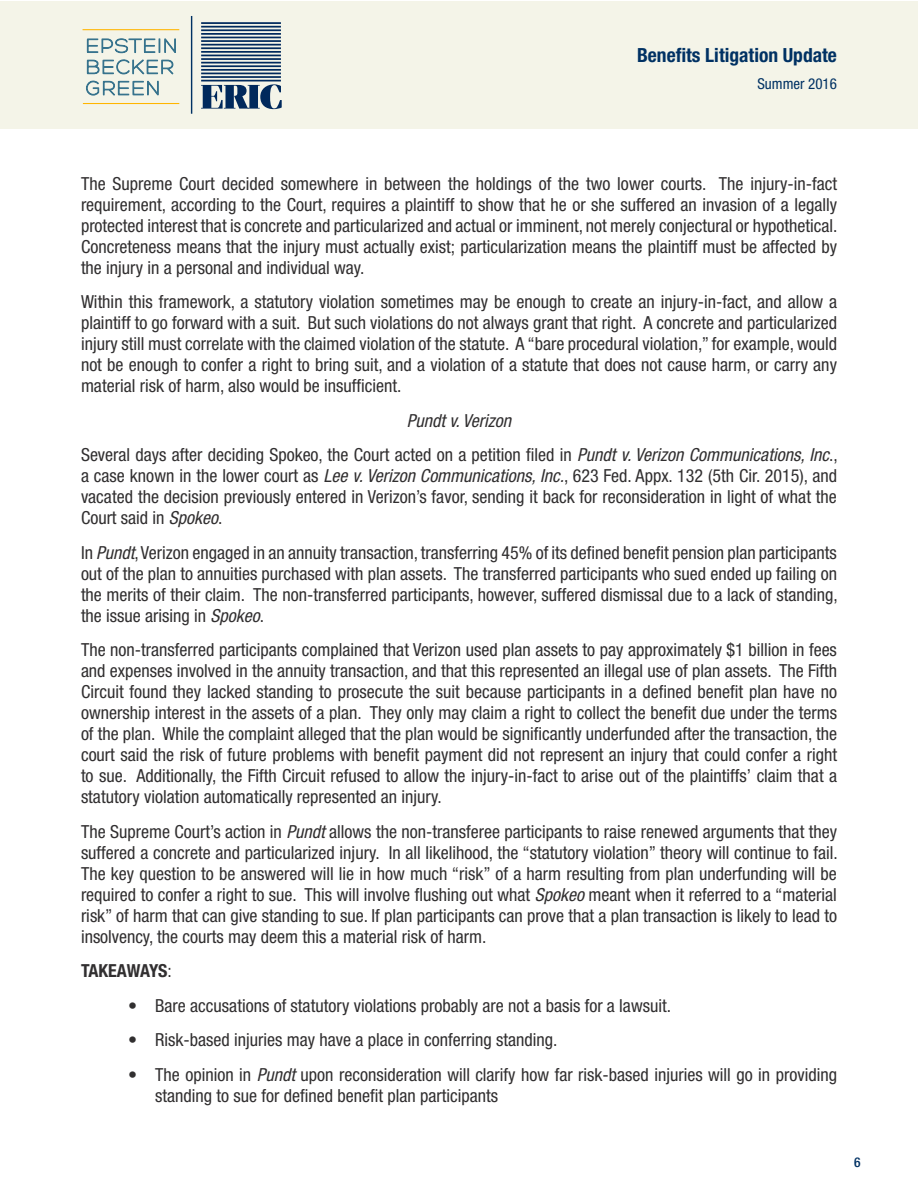
<style>
.page{position:relative;width:918px;height:1188px;background:#fff}
.page>*{position:absolute;margin:0;border:0;box-sizing:border-box;transform-origin:0 0}
.t1{font:700 condensed 19.5px "Helvetica Neue LT";color:#003163}
.Body_Text{font:condensed 18px/21px "Helvetica Neue LT";color:#312f30;text-align:justify}
.Body_Text-2{font:italic condensed 18px "Helvetica Neue LT";color:#312f30}
.Body_Text-3{font:700 condensed 18px "Helvetica Neue LT";letter-spacing:-.015em;color:#312f30}
.t2{font:condensed 15px "Helvetica Neue LT";color:#003163}
.t3{font:500 condensed 13.5px "Helvetica Neue LT";color:#003163}
.s1{font-style:italic}
.s2{font-weight:400}
</style>
<div class="page">
<div style="left:1px;top:1px;width:917px;height:128px;background:#f4f4e8"></div>
<svg style="left:86px;top:38px;width:90px;height:58px"></svg>
<hr style="left:83px;top:103px;width:96px;height:1px;background:#ffb500">
<hr style="left:83px;top:29px;width:96px;height:1px;background:#ffb500">
<svg style="left:201px;top:84px;width:81px;height:25px"></svg>
<hr style="left:201px;top:80px;width:80px;height:1px;background:#00295c">
<hr style="left:201px;top:76px;width:80px;height:2px;background:#00295c">
<hr style="left:201px;top:73px;width:80px;height:1px;background:#00295c">
<hr style="left:201px;top:69px;width:80px;height:2px;background:#00295c">
<hr style="left:201px;top:65px;width:80px;height:2px;background:#00295c">
<hr style="left:201px;top:62px;width:80px;height:2px;background:#00295c">
<hr style="left:201px;top:58px;width:80px;height:2px;background:#00295c">
<hr style="left:201px;top:55px;width:80px;height:1px;background:#00295c">
<hr style="left:201px;top:51px;width:80px;height:2px;background:#00295c">
<hr style="left:201px;top:47px;width:80px;height:2px;background:#00295c">
<hr style="left:201px;top:44px;width:80px;height:2px;background:#00295c">
<hr style="left:201px;top:40px;width:80px;height:2px;background:#00295c">
<hr style="left:201px;top:37px;width:80px;height:1px;background:#00295c">
<hr style="left:201px;top:33px;width:80px;height:2px;background:#00295c">
<hr style="left:201px;top:29px;width:80px;height:2px;background:#00295c">
<hr style="left:201px;top:26px;width:80px;height:2px;background:#00295c">
<hr style="left:201px;top:22px;width:80px;height:2px;background:#00295c">
<hr style="left:191px;top:16px;width:1px;height:98px;background:#003163">
<p class="t1" style="left:637px;top:43px;width:201px">Benefits Litigation Update</p>
<p class="t2" style="left:757px;top:75px;width:81px">Summer 2016</p>
<p class="Body_Text" style="left:81px;top:173px;width:758px">The Supreme Court decided somewhere in between the holdings of the two lower courts. The injury-in-fact requirement, according to the Court, requires a plaintiff to show that he or she suffered an invasion of a legally protected interest that is concrete and particularized and actual or imminent, not merely conjectural or hypothetical.<br>Concreteness means that the injury must actually exist; particularization means the plaintiff must be affected by the injury in a personal and individual way.</p>
<p class="Body_Text" style="left:81px;top:291px;width:758px">Within this framework, a statutory violation sometimes may be enough to create an injury-in-fact, and allow a plaintiff to go forward with a suit. But such violations do not always grant that right. A concrete and particularized injury still must correlate with the claimed violation of the statute. A “bare procedural violation,” for example, would not be enough to confer a right to bring suit, and a violation of a statute that does not cause harm, or carry any material risk of harm, also would be insufficient.</p>
<p class="Body_Text-2" style="left:407px;top:410px;width:106px">Pundt v. Verizon</p>
<p class="Body_Text" style="left:81px;top:444px;width:758px">Several days after deciding Spokeo, the Court acted on a petition filed in <span class="s1">Pundt v. Verizon Communications, Inc</span>., a case known in the lower court as <span class="s1">Lee v. Verizon Communications, Inc.</span>, 623 Fed. Appx. 132 (5th Cir. 2015), and vacated the decision previously entered in Verizon’s favor, sending it back for reconsideration in light of what the Court said in <span class="s1">Spokeo</span>.</p>
<p class="Body_Text" style="left:81px;top:542px;width:758px">In <span class="s1">Pundt</span>, Verizon engaged in an annuity transaction, transferring 45% of its defined benefit pension plan participants out of the plan to annuities purchased with plan assets. The transferred participants who sued ended up failing on the merits of their claim. The non-transferred participants, however, suffered dismissal due to a lack of standing, the issue arising in <span class="s1">Spokeo</span>.</p>
<p class="Body_Text" style="left:81px;top:639px;width:758px">The non-transferred participants complained that Verizon used plan assets to pay approximately $1 billion in fees and expenses involved in the annuity transaction, and that this represented an illegal use of plan assets. The Fifth Circuit found they lacked standing to prosecute the suit because participants in a defined benefit plan have no ownership interest in the assets of a plan. They only may claim a right to collect the benefit due under the terms of the plan. While the complaint alleged that the plan would be significantly underfunded after the transaction, the court said the risk of future problems with benefit payment did not represent an injury that could confer a right to sue. Additionally, the Fifth Circuit refused to allow the injury-in-fact to arise out of the plaintiffs’ claim that a statutory violation automatically represented an injury.</p>
<p class="Body_Text" style="left:81px;top:821px;width:758px">The Supreme Court’s action in <span class="s1">Pundt</span> allows the non-transferee participants to raise renewed arguments that they suffered a concrete and particularized injury. In all likelihood, the “statutory violation” theory will continue to fail.<br>The key question to be answered will lie in how much “risk” of a harm resulting from plan underfunding will be required to confer a right to sue. This will involve flushing out what <span class="s1">Spokeo</span> meant when it referred to a “material risk” of harm that can give standing to sue. If plan participants can prove that a plan transaction is likely to lead to insolvency, the courts may deem this a material risk of harm.</p>
<p class="Body_Text-3" style="left:81px;top:960px;width:92px">TAKEAWAYS<span class="s2">:</span></p>
<p class="Body_Text" style="left:128px;top:995px;width:544px">• Bare accusations of statutory violations probably are not a basis for a lawsuit.</p>
<p class="Body_Text" style="left:128px;top:1029px;width:431px">• Risk-based injuries may have a place in conferring standing.</p>
<p class="Body_Text" style="left:155px;top:1064px;width:683px;text-indent:-27px">• The opinion in <span class="s1">Pundt</span> upon reconsideration will clarify how far risk-based injuries will go in providing standing to sue for defined benefit plan participants</p>
<p class="t3" style="left:854px;top:1154px;width:8px">6</p>
</div>
